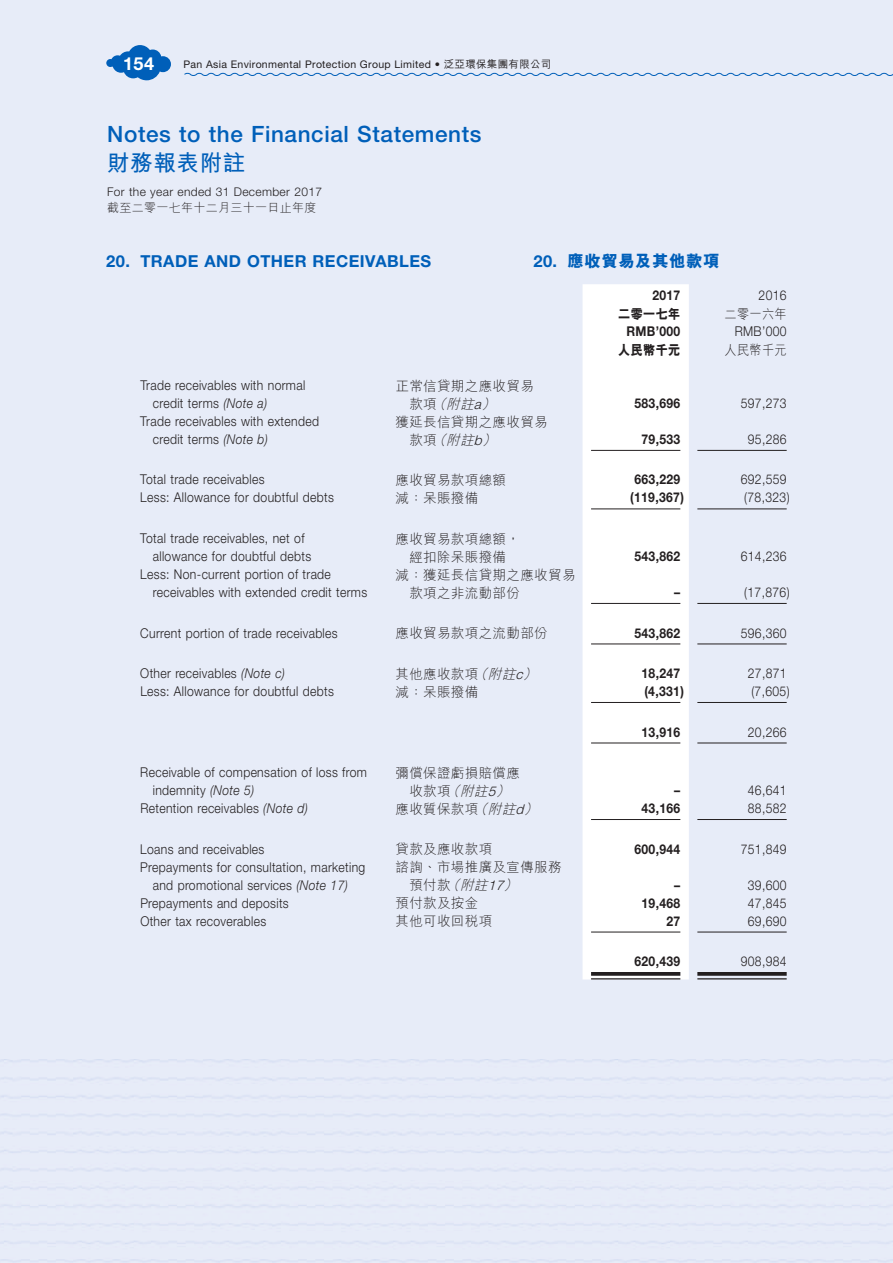
<style>
.page{position:relative;width:893px;height:1263px;background:#fff}
.page>*{position:absolute;margin:0;border:0;box-sizing:border-box;transform-origin:0 0}
.t1{font:500 22.5px "Helvetica Neue LT Std";letter-spacing:.03em;color:#005fb9}
.t2{font:700 22.5px "M Hei HK";letter-spacing:.03em;color:#005fb9}
.t3{font:700 18px "Helvetica Neue LT Std";color:#fff}
.t4{font:700 16.5px "Helvetica Neue LT Std";letter-spacing:.03em;color:#005fb9}
.t5{font:800 16.5px "M Hei HK";letter-spacing:.03em;color:#005fb9}
.t6{font:300 13.5px/18px "Helvetica Neue LT Std";letter-spacing:.03em;color:#231f20;scale:.9 1}
.t7{font:300 13.5px/18px "M Hei HK";letter-spacing:.03em;color:#231f20}
.t8{font:700 13.5px "Helvetica Neue LT Std";letter-spacing:.03em;color:#231f20;scale:.9 1}
.t9{font:800 13.5px "M Hei HK";letter-spacing:.03em;color:#231f20;scale:.9 1}
.t10{font:300 13.5px "M Hei HK";letter-spacing:.03em;color:#231f20;scale:.9 1}
.t11{font:300 12px "Helvetica Neue LT Std";letter-spacing:.03em;color:#231f20}
.t12{font:300 12px "M Hei HK";letter-spacing:.03em;color:#231f20}
.t13{font:10.5px "Helvetica Neue LT Std";letter-spacing:.03em;color:#231f20}
.s1{font-family:"M Hei HK";font-weight:500}
.s2{font-family:"Helvetica Neue LT Std";font-weight:700}
.s3{font-style:italic}
.s4{font-family:"Helvetica Neue LT Std";font-style:italic}
</style>
<div class="page">
<svg style="left:106px;top:45px;width:65px;height:35px;background:#5593d0"></svg>
<svg style="left:183px;top:72px;width:710px;height:5px;background:#b4cce9"></svg>
<svg style="left:583px;top:284px;width:106px;height:695px"></svg>
<hr style="left:591px;top:450px;width:89px;height:1px;background:#231f20">
<hr style="left:697px;top:450px;width:90px;height:1px;background:#231f20">
<hr style="left:591px;top:508px;width:89px;height:1px;background:#231f20">
<hr style="left:697px;top:508px;width:90px;height:1px;background:#231f20">
<hr style="left:591px;top:603px;width:89px;height:1px;background:#231f20">
<hr style="left:697px;top:603px;width:90px;height:1px;background:#231f20">
<hr style="left:591px;top:643px;width:89px;height:1px;background:#231f20">
<hr style="left:697px;top:643px;width:90px;height:1px;background:#231f20">
<hr style="left:591px;top:702px;width:89px;height:1px;background:#231f20">
<hr style="left:697px;top:702px;width:90px;height:1px;background:#231f20">
<hr style="left:591px;top:743px;width:89px;height:1px;background:#231f20">
<hr style="left:697px;top:743px;width:90px;height:1px;background:#231f20">
<hr style="left:591px;top:819px;width:89px;height:1px;background:#231f20">
<hr style="left:697px;top:819px;width:90px;height:1px;background:#231f20">
<hr style="left:591px;top:932px;width:89px;height:1px;background:#231f20">
<hr style="left:697px;top:932px;width:90px;height:1px;background:#231f20">
<svg style="left:591px;top:972px;width:89px;height:4px"></svg>
<hr style="left:591px;top:978px;width:89px;height:1px;background:#231f20">
<svg style="left:697px;top:972px;width:90px;height:4px"></svg>
<hr style="left:697px;top:978px;width:90px;height:1px;background:#231f20">
<h2 class="t3" style="left:123px;top:52px;width:33px">154</h2>
<p class="t13" style="left:183px;top:58px;width:369px">Pan Asia Environmental Protection Group Limited • <span class="s1">泛亞環保集團有限公司</span></p>
<h1 class="t1" style="left:107px;top:121px;width:376px">Notes to the Financial Statements</h1>
<h1 class="t2" style="left:107px;top:146px;width:140px">財務報表附註</h1>
<p class="t11" style="left:107px;top:184px;width:216px">For the year ended 31 December 2017</p>
<p class="t12" style="left:107px;top:199px;width:211px">截至二零一七年十二月三十一日止年度</p>
<p class="t4" style="left:106px;top:251px;width:327px">20. TRADE AND OTHER RECEIVABLES</p>
<p class="t5" style="left:533px;top:250px;width:188px"><span class="s2">20.</span> 應收貿易及其他款項</p>
<p class="t8" style="left:652px;top:287px;width:33px">2017</p>
<p class="t6" style="left:759px;top:286px;width:33px">2016</p>
<p class="t9" style="left:618px;top:304px;width:71px">二零一七年</p>
<p class="t10" style="left:725px;top:304px;width:71px">二零一六年</p>
<p class="t8" style="left:626px;top:323px;width:62px">RMB’000</p>
<p class="t6" style="left:735px;top:322px;width:59px">RMB’000</p>
<p class="t9" style="left:618px;top:340px;width:71px">人民幣千元</p>
<p class="t10" style="left:725px;top:340px;width:71px">人民幣千元</p>
<p class="t6" style="left:153px;top:376px;width:171px;text-indent:-12px">Trade receivables with normal credit terms <span class="s3">(Note a)</span></p>
<p class="t7" style="left:409px;top:376px;width:126px;text-indent:-14px">正常信貸期之應收貿易款項<span class="s3">（附註</span><span class="s4">a</span><span class="s3">）</span></p>
<p class="t8" style="left:634px;top:395px;width:53px">583,696</p>
<p class="t6" style="left:741px;top:394px;width:53px">597,273</p>
<p class="t6" style="left:153px;top:412px;width:186px;text-indent:-12px">Trade receivables with extended credit terms <span class="s3">(Note b)</span></p>
<p class="t7" style="left:409px;top:412px;width:140px;text-indent:-14px">獲延長信貸期之應收貿易款項<span class="s3">（附註</span><span class="s4">b</span><span class="s3">）</span></p>
<p class="t8" style="left:641px;top:431px;width:45px">79,533</p>
<p class="t6" style="left:748px;top:430px;width:45px">95,286</p>
<p class="t6" style="left:140px;top:470px;width:140px">Total trade receivables</p>
<p class="t7" style="left:395px;top:471px;width:112px">應收貿易款項總額</p>
<p class="t8" style="left:634px;top:471px;width:53px">663,229</p>
<p class="t6" style="left:741px;top:470px;width:53px">692,559</p>
<p class="t6" style="left:140px;top:488px;width:217px">Less: Allowance for doubtful debts</p>
<p class="t7" style="left:395px;top:489px;width:84px">減：呆賬撥備</p>
<p class="t8" style="left:630px;top:489px;width:61px">(119,367)</p>
<p class="t6" style="left:744px;top:488px;width:52px">(78,323)</p>
<p class="t6" style="left:153px;top:529px;width:178px;text-indent:-12px">Total trade receivables, net of allowance for doubtful debts</p>
<p class="t7" style="left:395px;top:529px;width:126px;text-align:center">應收貿易款項總額，經扣除呆賬撥備</p>
<p class="t8" style="left:634px;top:548px;width:53px">543,862</p>
<p class="t6" style="left:741px;top:547px;width:53px">614,236</p>
<p class="t6" style="left:153px;top:565px;width:240px;text-indent:-12px">Less: Non-current portion of trade receivables with extended credit terms</p>
<p class="t7" style="left:409px;top:565px;width:168px;text-indent:-14px">減：獲延長信貸期之應收貿易款項之非流動部份</p>
<p class="t8" style="left:674px;top:584px;width:8px">–</p>
<p class="t6" style="left:744px;top:583px;width:52px">(17,876)</p>
<p class="t6" style="left:140px;top:623px;width:221px">Current portion of trade receivables</p>
<p class="t7" style="left:395px;top:624px;width:154px">應收貿易款項之流動部份</p>
<p class="t8" style="left:634px;top:624px;width:53px">543,862</p>
<p class="t6" style="left:741px;top:623px;width:53px">596,360</p>
<p class="t6" style="left:140px;top:664px;width:162px">Other receivables <span class="s3">(Note c)</span></p>
<p class="t7" style="left:395px;top:664px;width:147px">其他應收款項<span class="s3">（附註</span><span class="s4">c</span><span class="s3">）</span></p>
<p class="t8" style="left:641px;top:665px;width:45px">18,247</p>
<p class="t6" style="left:748px;top:664px;width:45px">27,871</p>
<p class="t6" style="left:140px;top:682px;width:217px">Less: Allowance for doubtful debts</p>
<p class="t7" style="left:395px;top:682px;width:84px">減：呆賬撥備</p>
<p class="t8" style="left:644px;top:683px;width:46px">(4,331)</p>
<p class="t6" style="left:751px;top:682px;width:44px">(7,605)</p>
<p class="t8" style="left:641px;top:723px;width:45px">13,916</p>
<p class="t6" style="left:748px;top:722px;width:45px">20,266</p>
<p class="t6" style="left:153px;top:763px;width:239px;text-indent:-12px">Receivable of compensation of loss from indemnity <span class="s3">(Note 5)</span></p>
<p class="t7" style="left:395px;top:763px;width:126px;text-align:center">彌償保證虧損賠償應收款項<span class="s3">（附註</span><span class="s4">5</span><span class="s3">）</span></p>
<p class="t8" style="left:674px;top:782px;width:8px">–</p>
<p class="t6" style="left:748px;top:781px;width:45px">46,641</p>
<p class="t6" style="left:140px;top:799px;width:188px">Retention receivables <span class="s3">(Note d)</span></p>
<p class="t7" style="left:395px;top:799px;width:148px">應收質保款項<span class="s3">（附註</span><span class="s4">d</span><span class="s3">）</span></p>
<p class="t8" style="left:641px;top:800px;width:45px">43,166</p>
<p class="t6" style="left:748px;top:799px;width:45px">88,582</p>
<p class="t6" style="left:140px;top:839px;width:139px">Loans and receivables</p>
<p class="t7" style="left:395px;top:840px;width:98px">貸款及應收款項</p>
<p class="t8" style="left:634px;top:840px;width:53px">600,944</p>
<p class="t6" style="left:741px;top:839px;width:53px">751,849</p>
<p class="t6" style="left:140px;top:857px;width:252px;text-align:center">Prepayments for consultation, marketing and promotional services <span class="s3">(Note 17)</span></p>
<p class="t7" style="left:409px;top:858px;width:154px;text-indent:-14px">諮詢、市場推廣及宣傳服務預付款<span class="s3">（附註</span><span class="s4">17</span><span class="s3">）</span></p>
<p class="t8" style="left:674px;top:876px;width:8px">–</p>
<p class="t6" style="left:748px;top:875px;width:45px">39,600</p>
<p class="t6" style="left:140px;top:893px;width:166px">Prepayments and deposits</p>
<p class="t7" style="left:395px;top:894px;width:84px">預付款及按金</p>
<p class="t8" style="left:641px;top:894px;width:45px">19,468</p>
<p class="t6" style="left:748px;top:893px;width:45px">47,845</p>
<p class="t6" style="left:140px;top:911px;width:141px">Other tax recoverables</p>
<p class="t7" style="left:395px;top:912px;width:98px">其他可收回稅項</p>
<p class="t8" style="left:666px;top:912px;width:17px">27</p>
<p class="t6" style="left:748px;top:911px;width:45px">69,690</p>
<p class="t8" style="left:634px;top:953px;width:53px">620,439</p>
<p class="t6" style="left:741px;top:952px;width:53px">908,984</p>
</div>
